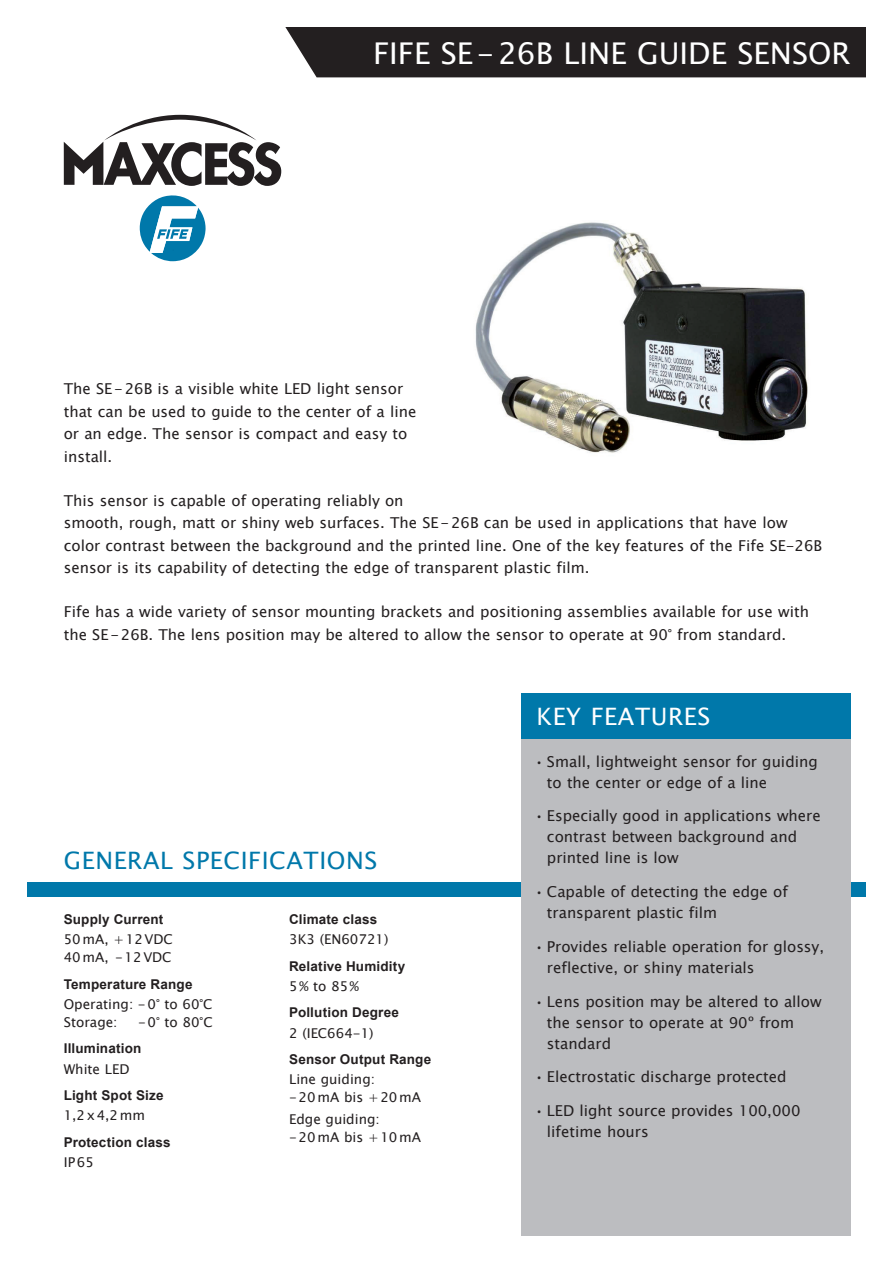
<style>
.page{position:relative;width:893px;height:1263px;background:#fff}
.page>*{position:absolute;margin:0;border:0;box-sizing:border-box;transform-origin:0 0}
.Product_Sheet_Title{font:30px "Lucida Sans Unicode";color:#fff}
.t1{font:24px "Lucida Sans Unicode";letter-spacing:.025em;color:#0078aa}
.Sub-Head_307_white{font:24px "Lucida Sans Unicode";letter-spacing:.025em;color:#fff}
.Body{font:15px/21px "Lucida Sans Unicode";color:#231f20}
.Specs{font:13.5px/18px "Lucida Sans Unicode";color:#231f20}
.Specs_bold{font:700 13.5px "Arial";letter-spacing:.015em;color:#231f20}
</style>
<div class="page">
<div style="left:27px;top:882px;width:839px;height:15px;background:#0078aa"></div>
<div style="left:285px;top:27px;width:581px;height:50px;background:#231f20"></div>
<svg style="left:139px;top:195px;width:67px;height:66px"></svg>
<svg style="left:64px;top:115px;width:217px;height:71px"></svg>
<div style="left:521px;top:693px;width:329px;height:46px;background:#0078aa"></div>
<div style="left:521px;top:739px;width:329px;height:497px;background:#bcbdc0"></div>
<img style="left:475px;top:222px;width:333px;height:231px">
<p class="Product_Sheet_Title" style="left:373px;top:30px;width:479px">FIFE SE-26B LINE GUIDE SENSOR</p>
<p class="Body" style="left:64px;top:378px;width:354px;line-height:22.5px">The SE-26B is a visible white LED light sensor that can be used to guide to the center of a line or an edge. The sensor is compact and easy to install.</p>
<p class="Body" style="left:64px;top:489px;width:760px;line-height:22.5px">This sensor is capable of operating reliably on<br>smooth, rough, matt or shiny web surfaces. The SE-26B can be used in applications that have low color contrast between the background and the printed line. One of the key features of the Fife SE-26B sensor is its capability of detecting the edge of transparent plastic film.</p>
<p class="Body" style="left:64px;top:600px;width:747px;line-height:22.5px">Fife has a wide variety of sensor mounting brackets and positioning assemblies available for use with the SE-26B. The lens position may be altered to allow the sensor to operate at 90° from standard.</p>
<h2 class="t1" style="left:64px;top:842px;width:315px">GENERAL SPECIFICATIONS</h2>
<p class="Specs_bold" style="left:64px;top:910px;width:101px">Supply Current</p>
<p class="Specs" style="left:64px;top:930px;width:111px">50mA, +12VDC<br>40mA, -12VDC</p>
<p class="Specs_bold" style="left:64px;top:975px;width:130px">Temperature Range</p>
<p class="Specs" style="left:64px;top:995px;width:150px">Operating: -0° to 60°C<br>Storage:</p>
<p class="Specs" style="left:138px;top:1013px;width:76px">-0° to 80°C</p>
<p class="Specs_bold" style="left:64px;top:1040px;width:79px">Illumination</p>
<p class="Specs" style="left:64px;top:1060px;width:67px">White LED</p>
<p class="Specs_bold" style="left:64px;top:1086px;width:101px">Light Spot Size</p>
<p class="Specs" style="left:64px;top:1106px;width:83px">1,2x4,2mm</p>
<p class="Specs_bold" style="left:64px;top:1133px;width:108px">Protection class</p>
<p class="Specs" style="left:64px;top:1153px;width:32px">IP65</p>
<p class="Specs_bold" style="left:289px;top:910px;width:90px">Climate class</p>
<p class="Specs" style="left:289px;top:930px;width:101px">3K3 (EN60721)</p>
<p class="Specs_bold" style="left:289px;top:957px;width:118px">Relative Humidity</p>
<p class="Specs" style="left:289px;top:977px;width:71px">5% to 85%</p>
<p class="Specs_bold" style="left:289px;top:1004px;width:111px">Pollution Degree</p>
<p class="Specs" style="left:289px;top:1024px;width:86px">2 (IEC664-1)</p>
<p class="Specs_bold" style="left:289px;top:1050px;width:144px">Sensor Output Range</p>
<p class="Specs" style="left:289px;top:1070px;width:133px">Line guiding: -20mA bis +20mA</p>
<p class="Specs" style="left:289px;top:1111px;width:133px">Edge guiding: -20mA bis +10mA</p>
<p class="Sub-Head_307_white" style="left:536px;top:697px;width:175px">KEY FEATURES</p>
<p class="Body" style="left:547px;top:751px;width:272px;text-indent:-12px">• Small, lightweight sensor for guiding to the center or edge of a line</p>
<p class="Body" style="left:547px;top:805px;width:275px;text-indent:-12px">• Especially good in applications where contrast between background and printed line is low</p>
<p class="Body" style="left:547px;top:881px;width:242px;text-indent:-12px">• Capable of detecting the edge of transparent plastic film</p>
<p class="Body" style="left:547px;top:936px;width:279px;text-indent:-12px">• Provides reliable operation for glossy, reflective, or shiny materials</p>
<p class="Body" style="left:547px;top:991px;width:276px;text-indent:-12px">• Lens position may be altered to allow the sensor to operate at 90º from standard</p>
<p class="Body" style="left:535px;top:1066px;width:253px">• Electrostatic discharge protected</p>
<p class="Body" style="left:547px;top:1100px;width:255px;text-indent:-12px">• LED light source provides 100,000 lifetime hours</p>
</div>
